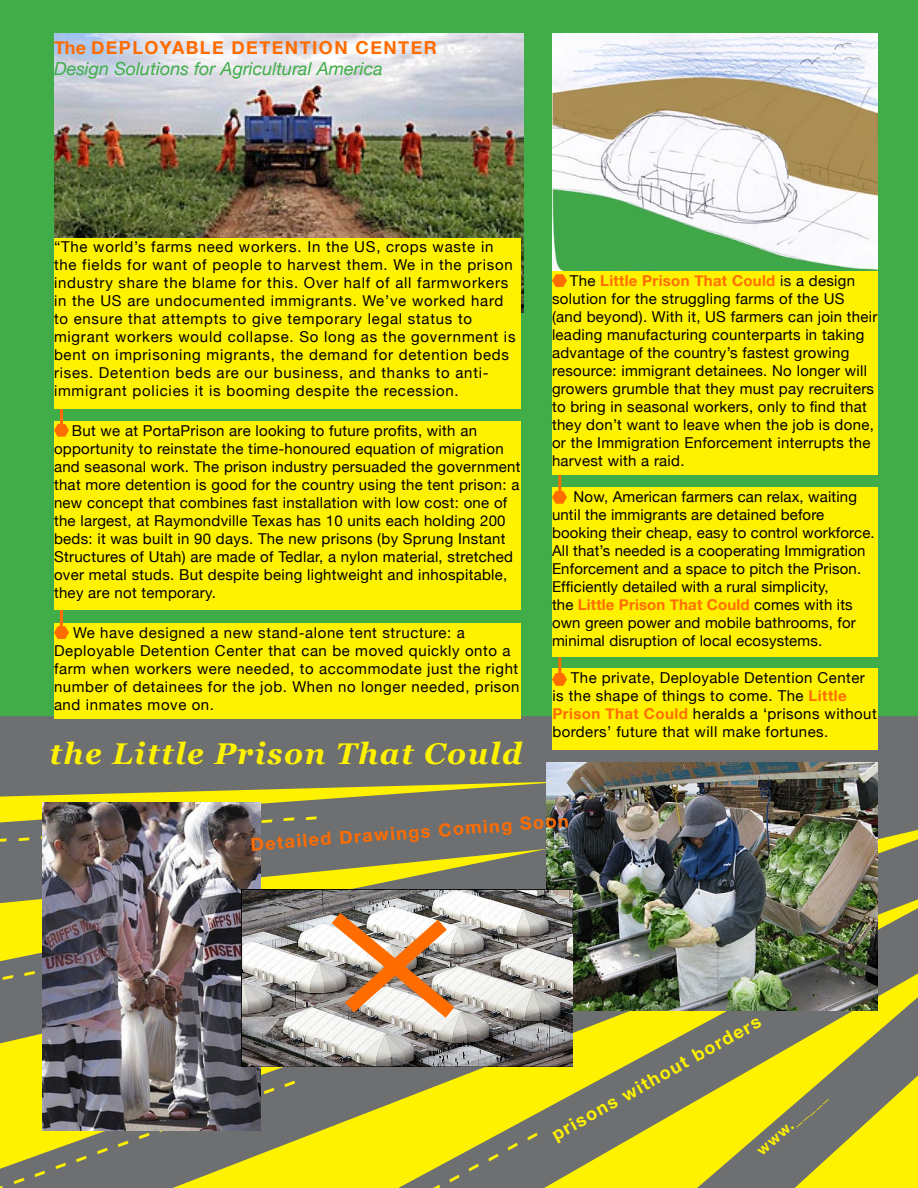
<style>
.page{position:relative;width:918px;height:1188px;background:#fff}
.page>*{position:absolute;margin:0;border:0;box-sizing:border-box;transform-origin:0 0}
.t1{font:italic 36px "Georgia";color:#fff200}
.t2{font:italic 700 30px "Georgia";letter-spacing:.05em;color:#fff200}
.t3{font:700 18px "Helvetica Neue";letter-spacing:.08em;color:#ff6c00}
.t4{font:italic 18px "Helvetica Neue";color:#41ad49}
.t5{font:700 18px "Helvetica Neue";color:#fff200}
.t6{font:15px/18px "Helvetica Neue";letter-spacing:.02em;color:#000}
.t7{font:15px/18px "Helvetica Neue";letter-spacing:.05em;color:#000}
.t8{font:15px/18px "Helvetica Neue";letter-spacing:.04em;color:#000}
.t9{font:700 15px "Helvetica Neue";color:#fff200}
.s1{font-weight:700;color:#ff6c00}
.s2{color:#0d0f1f}
</style>
<div class="page">
<div style="left:0;top:0;width:918px;height:717px;background:#41ad49"></div>
<div style="left:0;top:716px;width:918px;height:40px;background:#6d6f71"></div>
<div style="left:0;top:756px;width:918px;height:14px;background:#6d6f71"></div>
<svg style="left:0;top:770px;width:918px;height:60px;background:#87865c"></svg>
<svg style="left:0;top:830px;width:918px;height:358px;background:#9a974d"></svg>
<svg style="left:129px;top:885px;width:789px;height:303px;background:#8c8a54"></svg>
<svg style="left:273px;top:936px;width:645px;height:252px;background:#b6b037"></svg>
<img style="left:54px;top:34px;width:470px;height:278px">
<img style="left:42px;top:802px;width:219px;height:329px">
<img style="left:546px;top:762px;width:332px;height:249px">
<img style="left:242px;top:890px;width:331px;height:176px">
<svg style="left:317px;top:899px;width:152px;height:133px"></svg>
<img style="left:552px;top:33px;width:325px;height:239px">
<div style="left:54px;top:623px;width:466px;height:95px;background:#fff200"></div>
<div style="left:54px;top:422px;width:466px;height:188px;background:#fff200"></div>
<svg style="left:54px;top:424px;width:15px;height:13px"></svg>
<svg style="left:54px;top:610px;width:15px;height:29px"></svg>
<hr style="left:60px;top:399px;width:3px;height:31px;background:#ff6c00">
<div style="left:54px;top:238px;width:466px;height:171px;background:#fff200"></div>
<div style="left:552px;top:488px;width:326px;height:169px;background:#fff200"></div>
<svg style="left:552px;top:491px;width:15px;height:13px"></svg>
<hr style="left:558px;top:465px;width:3px;height:31px;background:#ff6c00">
<div style="left:552px;top:272px;width:326px;height:204px;background:#fff200"></div>
<svg style="left:552px;top:274px;width:15px;height:13px"></svg>
<div style="left:552px;top:669px;width:326px;height:81px;background:#fff200"></div>
<svg style="left:552px;top:673px;width:15px;height:13px"></svg>
<hr style="left:558px;top:657px;width:3px;height:22px;background:#ff6c00">
<p class="t3" style="left:54px;top:36px;width:384px">The DEPLOYABLE DETENTION CENTER</p>
<p class="t4" style="left:54px;top:58px;width:330px">Design Solutions for Agricultural America</p>
<p class="t7" style="left:54px;top:238px;width:463px">“The world’s farms need workers. In the US, crops waste in the fields for want of people to harvest them. We in the prison industry share the blame for this. Over half of all farmworkers in the US are undocumented immigrants. We’ve worked hard to ensure that attempts to give temporary legal status to migrant workers would collapse. So long as the government is bent on imprisoning migrants, the demand for detention beds rises. Detention beds are our business, and thanks to anti&shy;immigrant policies it is booming despite the recession.</p>
<p class="t6" style="left:54px;top:421px;width:468px;text-indent:18px">But we at PortaPrison are looking to future profits, with an opportunity to reinstate the time-honoured equation of migration and seasonal work. The prison industry persuaded the government that more detention is good for the country using the tent prison: a new concept that combines fast installation with low cost: one of the largest, at Raymondville Texas has 10 units each holding 200 beds: it was built in 90 days. The new prisons (by Sprung Instant Structures of Utah) are made of Tedlar, a nylon material, stretched over metal studs. But despite being lightweight and inhospitable, they are not temporary.</p>
<p class="t8" style="left:54px;top:623px;width:467px;text-indent:19px">We have designed a new stand-alone tent structure: a Deployable Detention Center that can be moved quickly onto a farm when workers were needed, to accommodate just the right number of detainees for the job. When no longer needed, prison and inmates move on.</p>
<h2 class="t2" style="left:49px;top:734px;width:474px">the Little Prison That Could</h2>
<p class="t6" style="left:552px;top:272px;width:327px;text-indent:18px">The <span class="s1">Little Prison That Could</span> <span class="s2">is</span> a design solution for the struggling farms of the US (and beyond). With it, US farmers can join their leading manufacturing counterparts in taking advantage of the country’s fastest growing resource: immigrant detainees. No longer will growers grumble that they must pay recruiters to bring in seasonal workers, only to find that they don’t want to leave when the job is done, or the Immigration Enforcement interrupts the harvest with a raid.</p>
<p class="t6" style="left:552px;top:487px;width:324px;text-indent:22px">Now, American farmers can relax, waiting until the immigrants are detained before booking their cheap, easy to control workforce.<br>All that’s needed is a cooperating Immigration Enforcement and a space to pitch the Prison.<br>Efficiently detailed with a rural simplicity,<br>the <span class="s1">Little Prison That Could</span> comes with its own green power and mobile bathrooms, for minimal disruption of local ecosystems.</p>
<p class="t6" style="left:552px;top:669px;width:326px;text-indent:18px">The private, Deployable Detention Center is the shape of things to come. The <span class="s1">Little Prison That Could</span> heralds a ‘prisons without borders’ future that will make fortunes.</p>
<p class="t3" style="left:250px;top:832px;width:320px;rotate:-4deg">Detailed Drawings Coming Soon</p>
<h1 class="t1" style="left:4px;top:1160px;width:303px;rotate:-20deg">- - - - - - - - - - - - - -</h1>
<h1 class="t1" style="left:436px;top:1158px;width:104px;rotate:-28deg">- - - - -</h1>
<p class="t5" style="left:547px;top:1125px;width:238px;rotate:-29deg">prisons without borders</p>
<p class="t9" style="left:753px;top:1144px;width:89px;rotate:-41deg">www._____</p>
</div>
